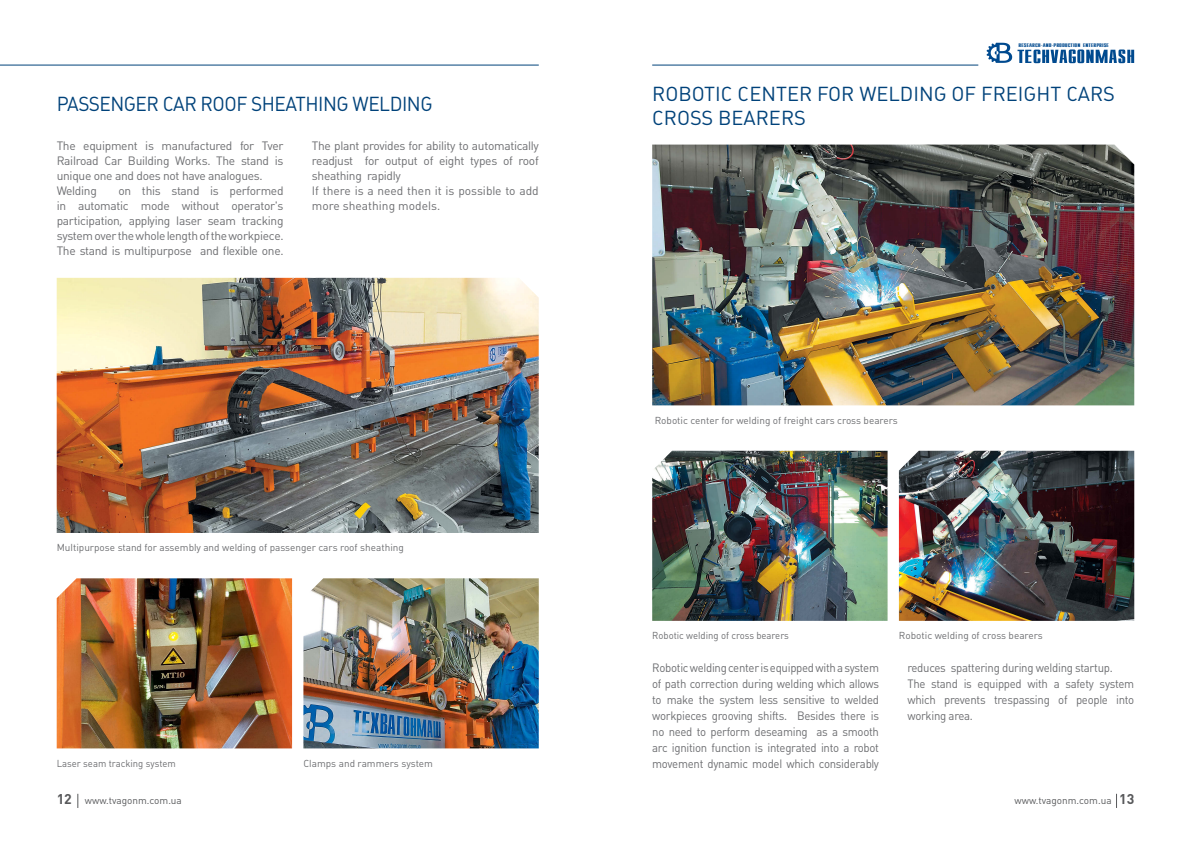
<style>
.page{position:relative;width:1191px;height:842px;background:#fff}
.page>*{position:absolute;margin:0;border:0;box-sizing:border-box;transform-origin:0 0}
.t1{font:20px/24px "Plumb";color:#00427a}
.t2{font:20px "Plumb";letter-spacing:-.025em;color:#00427a;scale:.95 1}
.t3{font:12px/16px "Plumb";letter-spacing:-.025em;color:#6d6e71;text-align:justify;scale:.95 1}
.t4{font:12px/15px "Plumb";letter-spacing:-.025em;color:#6d6e71;text-align:justify}
.t5{font:12px/15px "Plumb";color:#6d6e71}
.t6{font:10px "Plumb";color:#6d6e71}
.t7{font:10px "Plumb";color:#6d6e71;scale:.95 1}
.t8{font:10px "Plumb";color:#58595b}
.t9{font:4.3px "Compact";color:#004a8f;scale:1.72 1}
.s1{font-weight:700;font-size:14px}
</style>
<div class="page">
<svg style="left:1116px;top:794px;width:1px;height:14px"></svg>
<svg style="left:986px;top:43px;width:148px;height:20px"></svg>
<hr style="left:652px;top:65px;width:326px;height:1px;background:#00427a">
<svg style="left:77px;top:794px;width:1px;height:14px"></svg>
<img style="left:57px;top:278px;width:482px;height:255px">
<img style="left:652px;top:145px;width:482px;height:260px">
<img style="left:57px;top:578px;width:235px;height:170px">
<img style="left:652px;top:451px;width:235px;height:170px">
<img style="left:303px;top:578px;width:236px;height:170px">
<img style="left:899px;top:451px;width:235px;height:170px">
<hr style="left:0;top:65px;width:539px;height:1px;background:#00427a">
<p class="t2" style="left:57px;top:92px;width:397px">PASSENGER CAR ROOF SHEATHING WELDING</p>
<p class="t4" style="left:57px;top:139px;width:228px">The equipment is manufactured for Tver Railroad Car Building Works. The stand is unique one and does not have analogues.</p>
<p class="t4" style="left:57px;top:184px;width:42px">Welding</p>
<p class="t4" style="left:312px;top:139px;width:228px">The plant provides for ability to automatically readjust for output of eight types of roof sheathing rapidly</p>
<p class="t5" style="left:312px;top:184px;width:228px">If there is a need then it is possible to add more sheathing models.</p>
<p class="t4" style="left:57px;top:184px;width:228px;text-indent:62px">on this stand is performed in automatic mode without operator's participation, applying laser seam tracking system over the whole length of the workpiece.</p>
<p class="t4" style="left:57px;top:244px;width:228px">The stand is multipurpose and flexible one.</p>
<p class="t6" style="left:57px;top:542px;width:349px">Multipurpose stand for assembly and welding of passenger cars roof sheathing</p>
<p class="t7" style="left:57px;top:758px;width:127px">Laser seam tracking system</p>
<p class="t8" style="left:57px;top:794px;width:127px"><span class="s1">12</span> www.tvagonm.com.ua</p>
<p class="t6" style="left:303px;top:758px;width:131px">Clamps and rammers system</p>
<p class="t9" style="left:1018px;top:43px;width:54px">RESEARCH-AND-PRODUCTION ENTERPRISE</p>
<p class="t1" style="left:652px;top:82px;width:464px">ROBOTIC CENTER FOR WELDING OF FREIGHT CARS<br>CROSS BEARERS</p>
<p class="t6" style="left:654px;top:415px;width:245px">Robotic center for welding of freight cars cross bearers</p>
<p class="t7" style="left:652px;top:630px;width:145px">Robotic welding of cross bearers</p>
<p class="t6" style="left:899px;top:630px;width:145px">Robotic welding of cross bearers</p>
<p class="t3" style="left:652px;top:660px;width:240px">Robotic welding center is equipped with a system of path correction during welding which allows to make the system less sensitive to welded workpieces grooving shifts. Besides there is no need to perform deseaming as a smooth arc ignition function is integrated into a robot movement dynamic model which considerably</p>
<p class="t3" style="left:907px;top:660px;width:218px">reduces spattering during welding startup.</p>
<p class="t3" style="left:907px;top:676px;width:240px">The stand is equipped with a safety system which prevents trespassing of people into working area.</p>
<p class="t8" style="left:1014px;top:794px;width:121px">www.tvagonm.com.ua <span class="s1">13</span></p>
</div>
